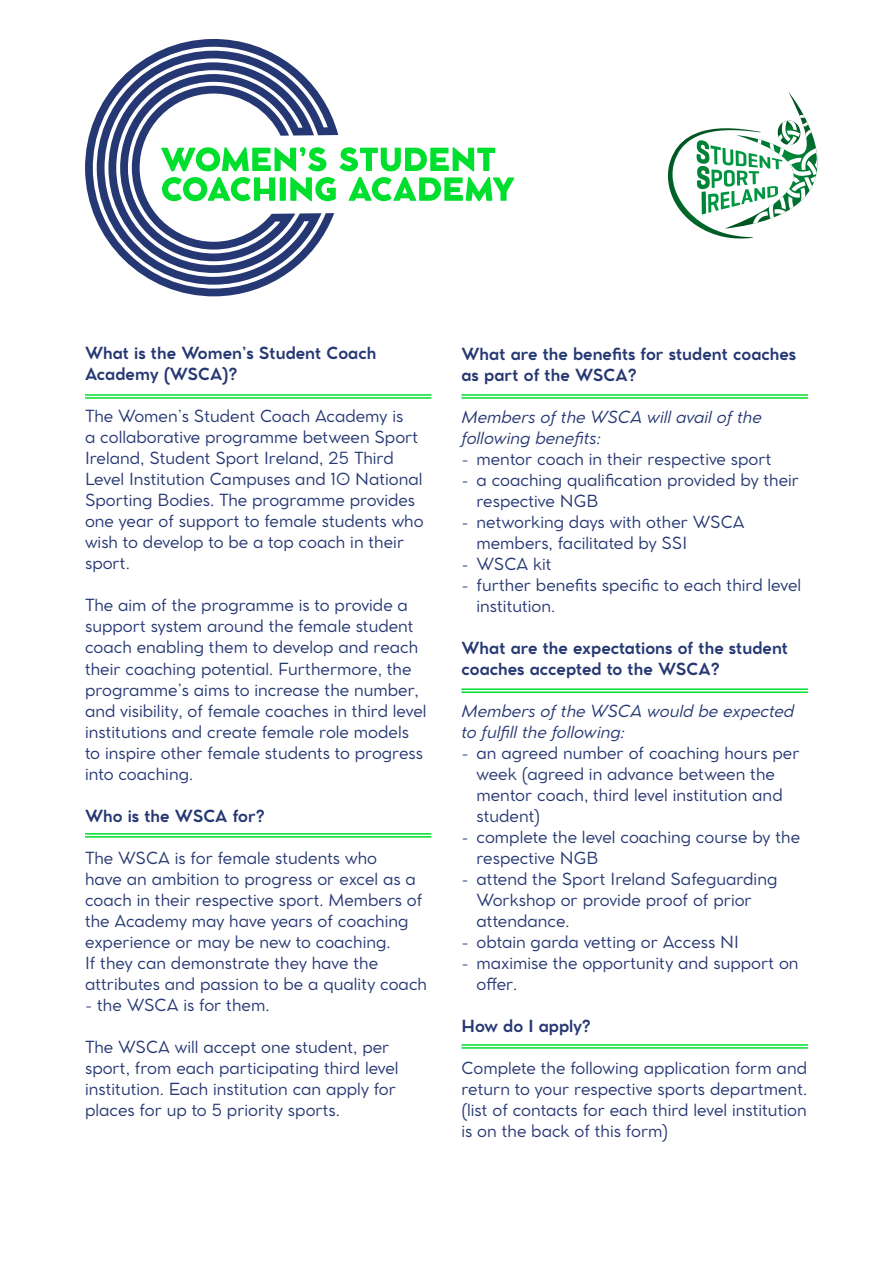
<style>
.page{position:relative;width:893px;height:1263px;background:#fff}
.page>*{position:absolute;margin:0;border:0;box-sizing:border-box;transform-origin:0 0}
.t1{font:16.5px/21px "Cocomat Pro";color:#263873}
.t2{font:700 16.5px/21px "Cocomat Pro";color:#263873}
.t3{font:italic 16.5px/21px "Cocomat Pro";color:#263873}
</style>
<div class="page">
<svg style="left:85px;top:39px;width:253px;height:258px"></svg>
<svg style="left:161px;top:147px;width:165px;height:24px"></svg>
<svg style="left:340px;top:147px;width:155px;height:24px"></svg>
<svg style="left:162px;top:177px;width:113px;height:24px"></svg>
<div style="left:280px;top:177px;width:6px;height:24px;background:#00de2e"></div>
<svg style="left:290px;top:177px;width:46px;height:24px"></svg>
<svg style="left:348px;top:177px;width:166px;height:24px"></svg>
<svg style="left:668px;top:92px;width:150px;height:147px"></svg>
<hr style="left:85px;top:397px;width:346px;height:2px;background:#00de2e">
<hr style="left:85px;top:394px;width:346px;height:2px;background:#00de2e">
<hr style="left:85px;top:836px;width:346px;height:2px;background:#00de2e">
<hr style="left:85px;top:833px;width:346px;height:2px;background:#00de2e">
<hr style="left:461px;top:397px;width:347px;height:2px;background:#00de2e">
<hr style="left:461px;top:394px;width:347px;height:2px;background:#00de2e">
<hr style="left:461px;top:691px;width:347px;height:2px;background:#00de2e">
<hr style="left:461px;top:688px;width:347px;height:2px;background:#00de2e">
<hr style="left:461px;top:1047px;width:347px;height:2px;background:#00de2e">
<hr style="left:461px;top:1044px;width:347px;height:2px;background:#00de2e">
<p class="t2" style="left:85px;top:342px;width:293px">What is the Women’s Student Coach<br>Academy (WSCA)?</p>
<p class="t1" style="left:85px;top:405px;width:340px">The Women’s Student Coach Academy is<br>a collaborative programme between Sport Ireland, Student Sport Ireland, 25 Third Level Institution Campuses and 10 National Sporting Bodies. The programme provides one year of support to female students who wish to develop to be a top coach in their sport.</p>
<p class="t1" style="left:85px;top:594px;width:343px">The aim of the programme is to provide a support system around the female student coach enabling them to develop and reach their coaching potential. Furthermore, the programme’s aims to increase the number, and visibility, of female coaches in third level institutions and create female role models to inspire other female students to progress into coaching.</p>
<p class="t2" style="left:85px;top:804px;width:181px">Who is the WSCA for?</p>
<p class="t1" style="left:85px;top:846px;width:343px">The WSCA is for female students who<br>have an ambition to progress or excel as a coach in their respective sport. Members of the Academy may have years of coaching experience or may be new to coaching.<br>If they can demonstrate they have the attributes and passion to be a quality coach</p>
<p class="t1" style="left:85px;top:993px;width:186px">- the WSCA is for them.</p>
<p class="t1" style="left:85px;top:1035px;width:315px">The WSCA will accept one student, per sport, from each participating third level institution. Each institution can apply for places for up to 5 priority sports.</p>
<p class="t2" style="left:461px;top:342px;width:336px">What are the benefits for student coaches as part of the WSCA?</p>
<p class="t3" style="left:461px;top:405px;width:302px">Members of the WSCA will avail of the following benefits:</p>
<p class="t1" style="left:461px;top:447px;width:312px">- mentor coach in their respective sport</p>
<p class="t1" style="left:476px;top:468px;width:324px;text-indent:-15px">- a coaching qualification provided by their respective NGB</p>
<p class="t1" style="left:476px;top:510px;width:270px;text-indent:-15px">- networking days with other WSCA members, facilitated by SSI</p>
<p class="t1" style="left:461px;top:552px;width:92px">- WSCA kit</p>
<p class="t1" style="left:476px;top:573px;width:326px;text-indent:-15px">- further benefits specific to each third level institution.</p>
<p class="t2" style="left:461px;top:636px;width:328px">What are the expectations of the student coaches accepted to the WSCA?</p>
<p class="t3" style="left:461px;top:699px;width:334px">Members of the WSCA would be expected to fulfill the following:</p>
<p class="t1" style="left:476px;top:741px;width:325px;text-indent:-15px">- an agreed number of coaching hours per week (agreed in advance between the mentor coach, third level institution and student)</p>
<p class="t1" style="left:476px;top:825px;width:325px;text-indent:-15px">- complete the level coaching course by the respective NGB</p>
<p class="t1" style="left:476px;top:867px;width:302px;text-indent:-15px">- attend the Sport Ireland Safeguarding<br>Workshop or provide proof of prior attendance.</p>
<p class="t1" style="left:461px;top:930px;width:279px">- obtain garda vetting or Access NI</p>
<p class="t1" style="left:476px;top:951px;width:324px;text-indent:-15px">- maximise the opportunity and support on offer.</p>
<p class="t2" style="left:461px;top:1014px;width:131px">How do I apply?</p>
<p class="t1" style="left:461px;top:1056px;width:347px;text-align:justify">Complete the following application form and return to your respective sports department. (list of contacts for each third level institution is on the back of this form)</p>
</div>
